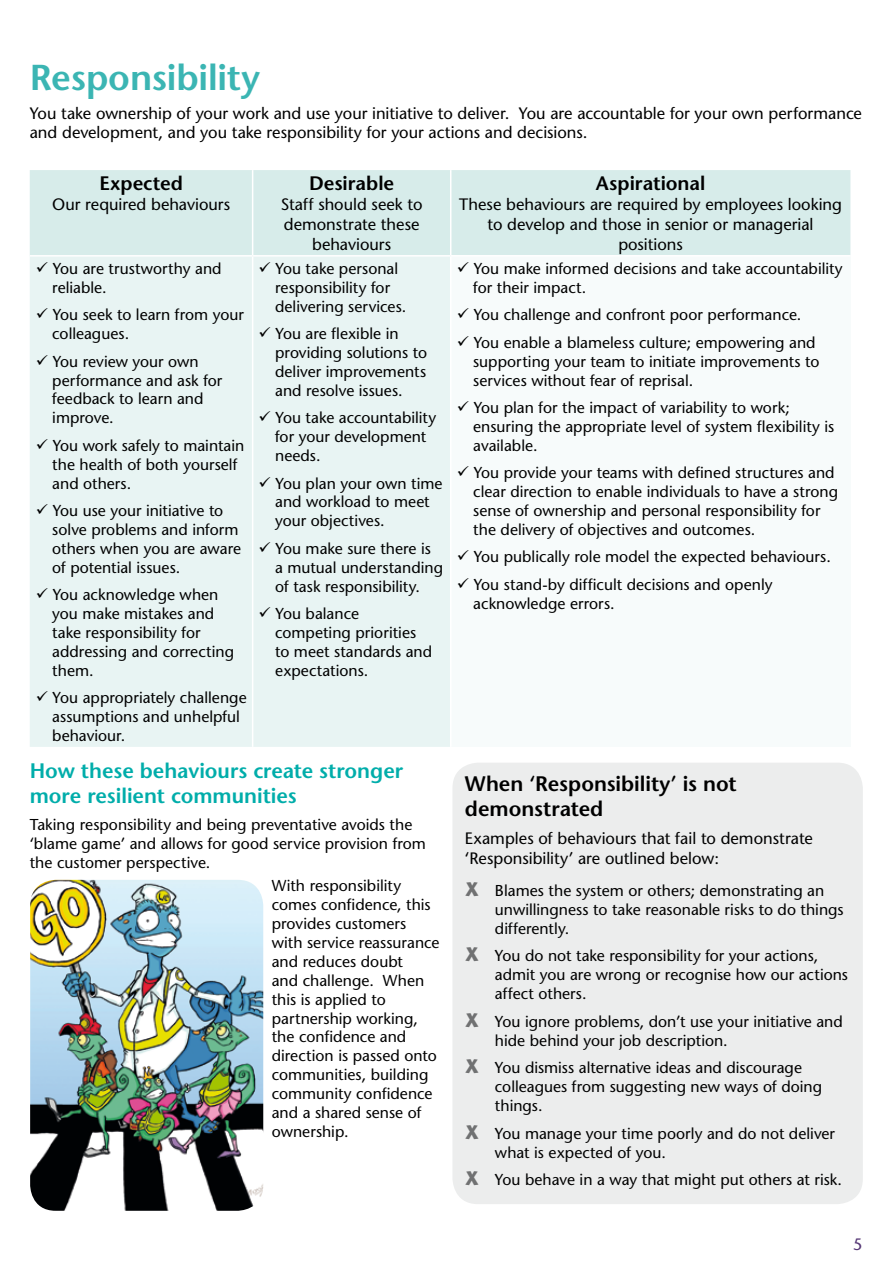
<style>
.page{position:relative;width:893px;height:1263px;background:#fff}
.page>*{position:absolute;margin:0;border:0;box-sizing:border-box;transform-origin:0 0}
.t1{font:600 36px "Stone Sans Std";letter-spacing:-.005em;color:#3bb5b3}
.t2{font:600 21px/25.2px "Stone Sans Std";letter-spacing:-.005em;color:#00adaa}
.t3{font:600 21px/25.2px "Stone Sans Std";color:#000}
.t4{font:600 19.5px "Stone Sans Std";color:#000}
.t5{font:500 16.5px/19.8px "Stone Sans Std";color:#000;text-align:center}
.t6{font:500 16.5px "Stone Sans Std";color:#553775}
.t7{font:500 15.75px/18.9px "Stone Sans Std";color:#000}
.s1{font-weight:700;font-size:19.5px;color:#707172}
</style>
<div class="page">
<div style="left:452px;top:763px;width:411px;height:441px;background:#eceded;border-radius:26px"></div>
<div style="left:30px;top:170px;width:820px;height:85px;background:#d7ecea"></div>
<div style="left:30px;top:257px;width:420px;height:490px;background:#e8f4f3"></div>
<div style="left:451px;top:256px;width:399px;height:491px;background:#f7fbfb"></div>
<hr style="left:252px;top:170px;width:1px;height:85px;background:#fff">
<hr style="left:450px;top:170px;width:1px;height:85px;background:#fff">
<hr style="left:252px;top:257px;width:1px;height:490px;background:#fff">
<hr style="left:451px;top:255px;width:399px;height:2px;background:#fff">
<img style="left:30px;top:880px;width:233px;height:331px">
<h1 class="t1" style="left:30px;top:56px;width:232px">Responsibility</h1>
<p class="t5" style="left:30px;top:103px;width:834px;text-align:left">You take ownership of your work and use your initiative to deliver. You are accountable for your own performance and development, and you take responsibility for your actions and decisions.</p>
<p class="t4" style="left:99px;top:172px;width:85px">Expected</p>
<p class="t5" style="left:52px;top:195px;width:180px">Our required behaviours</p>
<p class="t7" style="left:52px;top:259px;width:171px;text-indent:-17px">✓ You are trustworthy and reliable.</p>
<p class="t7" style="left:52px;top:305px;width:193px;text-indent:-17px">✓ You seek to learn from your colleagues.</p>
<p class="t7" style="left:52px;top:352px;width:172px;text-indent:-17px">✓ You review your own performance and ask for feedback to learn and improve.</p>
<p class="t7" style="left:52px;top:436px;width:194px;text-indent:-17px">✓ You work safely to maintain the health of both yourself and others.</p>
<p class="t7" style="left:52px;top:501px;width:190px;text-indent:-17px">✓ You use your initiative to solve problems and inform others when you are aware of potential issues.</p>
<p class="t7" style="left:52px;top:585px;width:183px;text-indent:-17px">✓ You acknowledge when you make mistakes and take responsibility for addressing and correcting them.</p>
<p class="t7" style="left:52px;top:688px;width:196px;text-indent:-17px">✓ You appropriately challenge assumptions and unhelpful behaviour.</p>
<p class="t4" style="left:309px;top:172px;width:87px">Desirable</p>
<p class="t5" style="left:281px;top:195px;width:143px">Staff should seek to demonstrate these behaviours</p>
<p class="t7" style="left:275px;top:259px;width:133px;text-indent:-17px">✓ You take personal responsibility for delivering services.</p>
<p class="t7" style="left:275px;top:324px;width:153px;text-indent:-17px">✓ You are flexible in providing solutions to deliver improvements and resolve issues.</p>
<p class="t7" style="left:275px;top:408px;width:163px;text-indent:-17px">✓ You take accountability for your development needs.</p>
<p class="t7" style="left:275px;top:474px;width:169px;text-indent:-17px">✓ You plan your own time and workload to meet your objectives.</p>
<p class="t7" style="left:275px;top:539px;width:169px;text-indent:-17px">✓ You make sure there is<br>a mutual understanding of task responsibility.</p>
<p class="t7" style="left:275px;top:604px;width:158px;text-indent:-17px">✓ You balance competing priorities to meet standards and expectations.</p>
<h2 class="t2" style="left:30px;top:758px;width:375px">How these behaviours create stronger more resilient communities</h2>
<p class="t7" style="left:30px;top:815px;width:398px">Taking responsibility and being preventative avoids the ‘blame game’ and allows for good service provision from the customer perspective.</p>
<p class="t7" style="left:272px;top:876px;width:169px">With responsibility comes confidence, this provides customers with service reassurance and reduces doubt<br>and challenge. When this is applied to partnership working, the confidence and direction is passed onto communities, building community confidence and a shared sense of ownership.</p>
<p class="t4" style="left:596px;top:172px;width:111px">Aspirational</p>
<p class="t5" style="left:459px;top:195px;width:384px">These behaviours are required by employees looking to develop and those in senior or managerial positions</p>
<p class="t7" style="left:473px;top:259px;width:371px;text-indent:-17px">✓ You make informed decisions and take accountability for their impact.</p>
<p class="t7" style="left:457px;top:305px;width:346px">✓ You challenge and confront poor performance.</p>
<p class="t7" style="left:473px;top:333px;width:348px;text-indent:-17px">✓ You enable a blameless culture; empowering and supporting your team to initiate improvements to services without fear of reprisal.</p>
<p class="t7" style="left:473px;top:398px;width:363px;text-indent:-17px">✓ You plan for the impact of variability to work; ensuring the appropriate level of system flexibility is available.</p>
<p class="t7" style="left:473px;top:463px;width:366px;text-indent:-17px">✓ You provide your teams with defined structures and clear direction to enable individuals to have a strong sense of ownership and personal responsibility for the delivery of objectives and outcomes.</p>
<p class="t7" style="left:457px;top:547px;width:376px">✓ You publically role model the expected behaviours.</p>
<p class="t7" style="left:473px;top:575px;width:301px;text-indent:-17px">✓ You stand-by difficult decisions and openly acknowledge errors.</p>
<h2 class="t3" style="left:465px;top:771px;width:273px">When ‘Responsibility’ is not demonstrated</h2>
<p class="t5" style="left:465px;top:828px;width:349px;text-align:left">Examples of behaviours that fail to demonstrate ‘Responsibility’ are outlined below:</p>
<p class="t7" style="left:495px;top:881px;width:350px;text-indent:-30px"><span class="s1">X</span> Blames the system or others; demonstrating an unwillingness to take reasonable risks to do things differently.</p>
<p class="t7" style="left:495px;top:946px;width:355px;text-indent:-30px"><span class="s1">X</span> You do not take responsibility for your actions, admit you are wrong or recognise how our actions affect others.</p>
<p class="t7" style="left:495px;top:1012px;width:349px;text-indent:-30px"><span class="s1">X</span> You ignore problems, don’t use your initiative and hide behind your job description.</p>
<p class="t7" style="left:495px;top:1058px;width:329px;text-indent:-30px"><span class="s1">X</span> You dismiss alternative ideas and discourage colleagues from suggesting new ways of doing things.</p>
<p class="t7" style="left:495px;top:1124px;width:342px;text-indent:-30px"><span class="s1">X</span> You manage your time poorly and do not deliver what is expected of you.</p>
<p class="t7" style="left:465px;top:1170px;width:379px"><span class="s1">X</span> You behave in a way that might put others at risk.</p>
<p class="t6" style="left:853px;top:1235px;width:11px">5</p>
</div>
